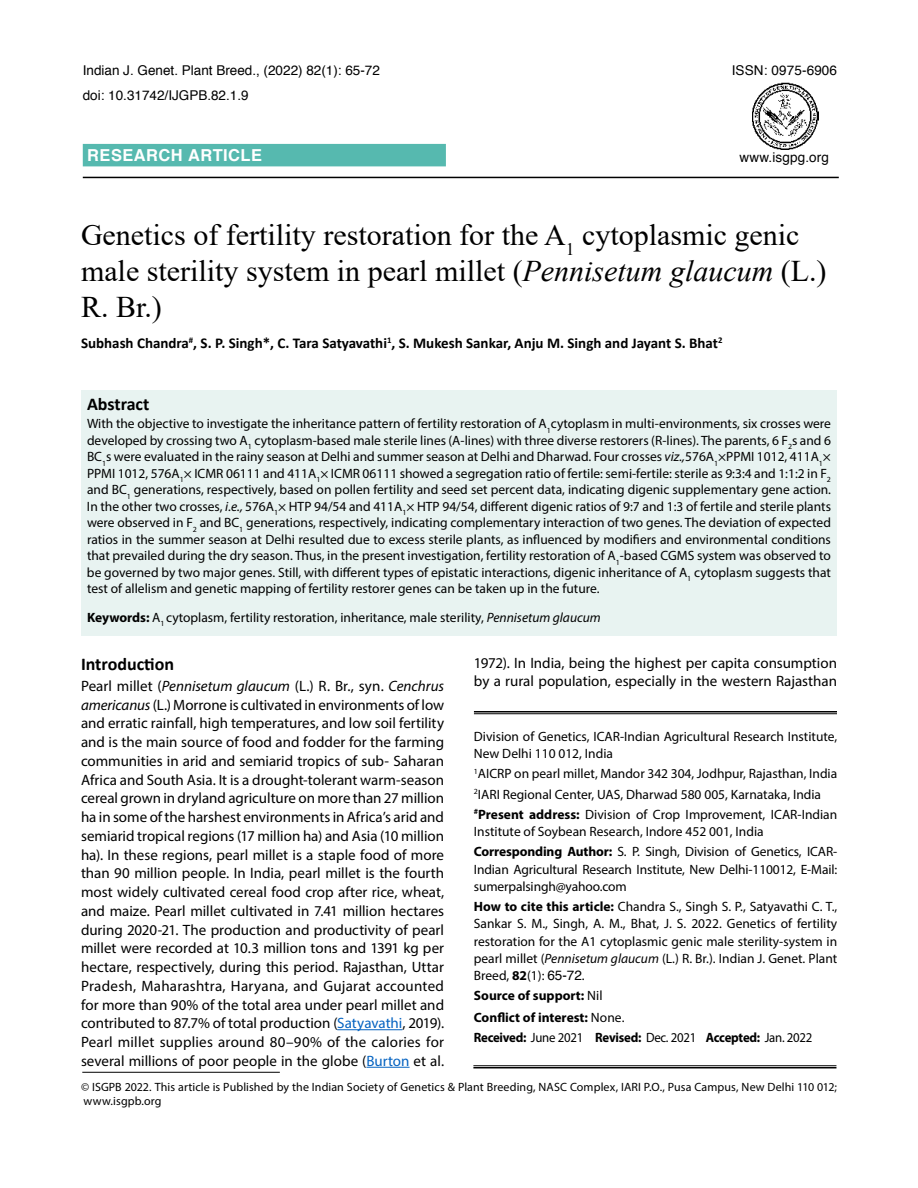
<style>
.page{position:relative;width:918px;height:1188px;background:#fff}
.page>*{position:absolute;margin:0;border:0;box-sizing:border-box;transform-origin:0 0}
.t1{font:30px/36px "Times New Roman";color:#000}
.t2{font:700 18px "Calibri";color:#000}
.t3{font:700 16.5px "Helvetica";letter-spacing:.025em;color:#fff}
.t4{font:15px/18.8px "Myriad Pro";color:#000;text-align:justify}
.t5{font:700 15px "Calibri";color:#000}
.t6{font:13.5px/16.5px "Myriad Pro";color:#000}
.t7{font:13.5px "Helvetica";color:#000}
.t8{font:700 13.5px "Myriad Pro";letter-spacing:-.01em;color:#000;scale:.95 1}
.t9{font:700 13.5px/21.8px "Myriad Pro";letter-spacing:-.01em;color:#000}
.t10{font:12px/14.4px "Myriad Pro";letter-spacing:.005em;color:#000}
.s1{font-style:italic}
.s2{font-weight:700}
.s3{color:#0563c1}
.s4{font-family:"Helvetica"}
.s5{font-weight:400}
</style>
<div class="page">
<hr style="left:337px;top:1029px;width:65px;height:1px;background:#0563c1">
<hr style="left:366px;top:1067px;width:44px;height:1px;background:#0563c1">
<div style="left:81px;top:390px;width:756px;height:245px;background:#e8f3f1"></div>
<hr style="left:474px;top:711px;width:363px;height:1px;background:#000">
<hr style="left:474px;top:713px;width:363px;height:1px;background:#000">
<hr style="left:473px;top:1065px;width:363px;height:1px;background:#000">
<hr style="left:473px;top:1067px;width:363px;height:1px;background:#000">
<div style="left:83px;top:144px;width:363px;height:22px;background:#56b9af"></div>
<hr style="left:83px;top:177px;width:756px;height:1px;background:#000">
<img style="left:752px;top:83px;width:66px;height:66px">
<hr style="left:82px;top:1072px;width:198px;height:1px;background:#000">
<p class="t7" style="left:83px;top:60px;width:299px">Indian J. Genet. Plant Breed., (2022) 82(1): 65-72</p>
<p class="t7" style="left:83px;top:85px;width:167px">doi: 10.31742/IJGPB.82.1.9</p>
<p class="t3" style="left:87px;top:145px;width:176px">RESEARCH ARTICLE</p>
<p class="t7" style="left:732px;top:60px;width:107px">ISSN: 0975-6906</p>
<p class="t7" style="left:740px;top:147px;width:91px">www.isgpg.org</p>
<h1 class="t1" style="left:81px;top:216px;width:747px">Genetics of fertility restoration for the A<sub>1</sub> cytoplasmic genic male sterility system in pearl millet (<span class="s1">Pennisetum glaucum</span> (L.)<br>R. Br.)</h1>
<p class="t5" style="left:81px;top:333px;width:643px">Subhash Chandra<sup>#</sup>, S. P. Singh*, C. Tara Satyavathi<sup>1</sup>, S. Mukesh Sankar, Anju M. Singh and Jayant S. Bhat<sup>2</sup></p>
<h2 class="t2" style="left:87px;top:391px;width:64px">Abstract</h2>
<p class="t6" style="left:87px;top:415px;width:746px;text-align:justify">With the objective to investigate the inheritance pattern of fertility restoration of A<sub>1</sub>cytoplasm in multi-environments, six crosses were developed by crossing two A<sub>1</sub> cytoplasm-based male sterile lines (A-lines) with three diverse restorers (R-lines). The parents, 6 F<sub>2</sub>s and 6<br>BC<sub>1</sub>s were evaluated in the rainy season at Delhi and summer season at Delhi and Dharwad. Four crosses <span class="s1">viz.,</span>576A<sub>1</sub>×PPMI 1012, 411A<sub>1</sub>× PPMI 1012, 576A<sub>1</sub>× ICMR 06111 and 411A<sub>1</sub>× ICMR 06111 showed a segregation ratio of fertile: semi-fertile: sterile as 9:3:4 and 1:1:2 in F<sub>2 </sub>and BC<sub>1</sub> generations, respectively, based on pollen fertility and seed set percent data, indicating digenic supplementary gene action.<br>In the other two crosses, <span class="s1">i.e.,</span> 576A<sub>1</sub>× HTP 94/54 and 411A<sub>1</sub>× HTP 94/54, different digenic ratios of 9:7 and 1:3 of fertile and sterile plants were observed in F<sub>2</sub> and BC<sub>1</sub> generations, respectively, indicating complementary interaction of two genes. The deviation of expected ratios in the summer season at Delhi resulted due to excess sterile plants, as influenced by modifiers and environmental conditions that prevailed during the dry season. Thus, in the present investigation, fertility restoration of A<sub>1</sub>-based CGMS system was observed to be governed by two major genes. Still, with different types of epistatic interactions, digenic inheritance of A<sub>1</sub> cytoplasm suggests that test of allelism and genetic mapping of fertility restorer genes can be taken up in the future.</p>
<p class="t6" style="left:87px;top:609px;width:515px"><span class="s2">Keywords:</span> A<sub>1</sub> cytoplasm, fertility restoration, inheritance, male sterility, <span class="s1">Pennisetum glaucum</span></p>
<h2 class="t2" style="left:81px;top:651px;width:95px">Introduction</h2>
<p class="t4" style="left:81px;top:676px;width:365px">Pearl millet (<span class="s1">Pennisetum glaucum</span> (L.) R. Br., syn. <span class="s1">Cenchrus americanus</span> (L.) Morrone is cultivated in environments of low and erratic rainfall, high temperatures, and low soil fertility and is the main source of food and fodder for the farming communities in arid and semiarid tropics of sub- Saharan Africa and South Asia. It is a drought-tolerant warm-season cereal grown in dryland agriculture on more than 27 million ha in some of the harshest environments in Africa’s arid and semiarid tropical regions (17 million ha) and Asia (10 million ha). In these regions, pearl millet is a staple food of more than 90 million people. In India, pearl millet is the fourth most widely cultivated cereal food crop after rice, wheat, and maize. Pearl millet cultivated in 7.41 million hectares during 2020-21. The production and productivity of pearl millet were recorded at 10.3 million tons and 1391 kg per hectare, respectively, during this period. Rajasthan, Uttar Pradesh, Maharashtra, Haryana, and Gujarat accounted for more than 90% of the total area under pearl millet and contributed to 87.7% of total production (<span class="s3">Satyavathi</span>, 2019).<br>Pearl millet supplies around 80–90% of the calories for several millions of poor people in the globe (<span class="s3">Burton</span> et al.</p>
<p class="t4" style="left:474px;top:653px;width:365px">1972). In India, being the highest per capita consumption by a rural population, especially in the western Rajasthan</p>
<p class="t6" style="left:474px;top:728px;width:365px;line-height:17.2px">Division of Genetics, ICAR-Indian Agricultural Research Institute,<br>New Delhi 110 012, India</p>
<p class="t6" style="left:474px;top:764px;width:365px;line-height:20.2px"><sup>1</sup>AICRP on pearl millet, Mandor 342 304, Jodhpur, Rajasthan, India<br><sup>2</sup>IARI Regional Center, UAS, Dharwad 580 005, Karnataka, India <sup>#</sup><span class="s2">Present address:</span> Division of Crop Improvement, ICAR-Indian</p>
<p class="t6" style="left:474px;top:821px;width:365px;line-height:20.2px">Institute of Soybean Research, Indore 452 001, India<br><span class="s2">Corresponding Author:</span> S. P. Singh, Division of Genetics, ICAR-</p>
<p class="t6" style="left:474px;top:860px;width:365px;line-height:17.2px">Indian Agricultural Research Institute, New Delhi-110012, E-Mail: sumerpalsingh@yahoo.com</p>
<p class="t6" style="left:474px;top:898px;width:365px;line-height:17.2px;text-align:justify"><span class="s2">How to cite this article:</span> Chandra S., Singh S. P., Satyavathi C. T., Sankar S. M., Singh, A. M., Bhat, J. S. 2022. Genetics of fertility restoration for the A1 cytoplasmic genic male sterility-system in pearl millet (<span class="s1">Pennisetum glaucum</span> (L.) R. Br.). Indian J. Genet. Plant Breed, <span class="s2">82</span>(1): <span class="s4">65-72</span>.</p>
<p class="t9" style="left:474px;top:985px;width:152px">Source of support: <span class="s5">Nil<br></span>Conflict of interest: <span class="s5">None.</span></p>
<p class="t8" style="left:474px;top:1029px;width:358px">Received: <span class="s5">June 2021</span> Revised: <span class="s5">Dec. 2021</span> Accepted: <span class="s5">Jan. 2022</span></p>
<p class="t10" style="left:81px;top:1080px;width:758px">© ISGPB 2022. This article is Published by the Indian Society of Genetics &amp; Plant Breeding, NASC Complex, IARI P.O., Pusa Campus, New Delhi 110 012; www.isgpb.org</p>
</div>
